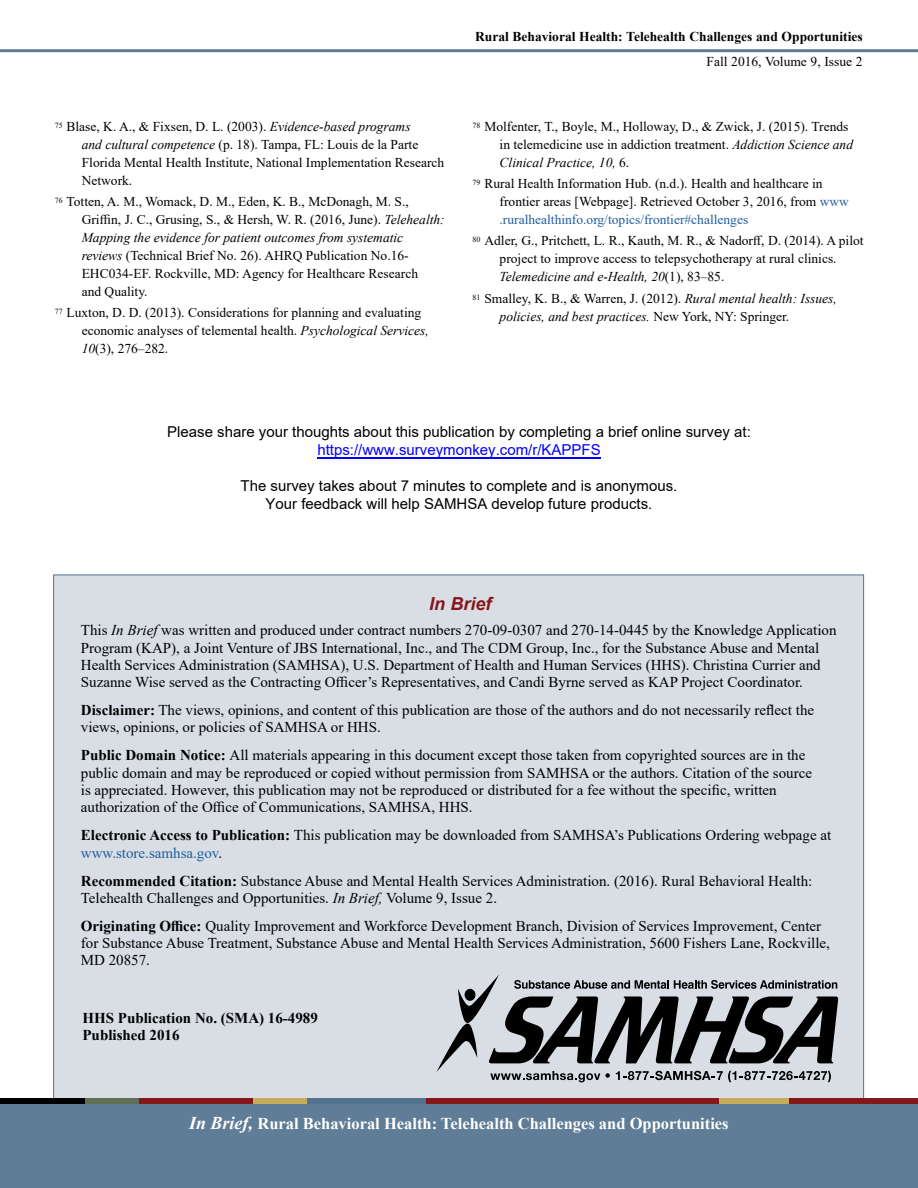
<style>
.page{position:relative;width:918px;height:1188px;background:#fff}
.page>*{position:absolute;margin:0;border:0;box-sizing:border-box;transform-origin:0 0}
.t1{font:italic 700 18px "Arial";color:#84171a}
.t2{font:700 16.5px "Times New Roman";color:#fff}
.t3{font:15px/17.2px "Times New Roman";color:#000}
.t4{font:15px/18px "Arial";color:#000;text-align:center}
.t5{font:700 15px/17.2px "Times New Roman";color:#000}
.t6{font:15px "Times New Roman";color:#215e9e}
.t7{font:13.5px/18px "Times New Roman";color:#000}
.t8{font:italic 13.5px/18px "Times New Roman";color:#000}
.t9{font:700 13.5px "Times New Roman";color:#000}
.s1{font-style:italic}
.s2{color:#215e9e}
.s3{font-style:normal}
.s4{color:#00f}
.s5{font-weight:700}
.s6{color:#000}
.s7{font-style:italic;font-size:18px}
</style>
<div class="page">
<div style="left:53px;top:575px;width:811px;height:540px;background:#d9dee5;border:1px solid #52738d"></div>
<div style="left:0;top:1099px;width:918px;height:89px;background:#5f7d96"></div>
<div style="left:719px;top:1099px;width:71px;height:5px;background:#c6ab5c"></div>
<div style="left:307px;top:1099px;width:119px;height:5px;background:#52738d"></div>
<div style="left:426px;top:1099px;width:293px;height:5px;background:#84171a"></div>
<div style="left:0;top:1099px;width:89px;height:5px;background:#000"></div>
<div style="left:131px;top:1099px;width:122px;height:5px;background:#84171a"></div>
<div style="left:86px;top:1099px;width:53px;height:5px;background:#616f57"></div>
<div style="left:253px;top:1099px;width:54px;height:5px;background:#c6ab5c"></div>
<div style="left:790px;top:1099px;width:128px;height:5px;background:#84171a"></div>
<hr style="left:0;top:49px;width:918px;height:3px;background:#5f7d96">
<svg style="left:436px;top:974px;width:402px;height:108px"></svg>
<div style="left:465px;top:989px;width:10px;height:12px;background:#000;border-radius:50%"></div>
<hr style="left:317px;top:457px;width:284px;height:1px;background:#00f">
<p class="t7" style="left:82px;top:117px;width:364px;text-indent:-27px"><sup>75</sup> Blase, K. A., &amp; Fixsen, D. L. (2003). <span class="s1">Evidence-based programs<br>and cultural competence</span> (p. 18). Tampa, FL: Louis de la Parte Florida Mental Health Institute, National Implementation Research Network.</p>
<p class="t7" style="left:82px;top:192px;width:365px;text-indent:-27px"><sup>76</sup> Totten, A. M., Womack, D. M., Eden, K. B., McDonagh, M. S., Griffin, J. C., Grusing, S., &amp; Hersh, W. R. (2016, June). <span class="s1">Telehealth:<br>Mapping the evidence for patient outcomes from systematic reviews</span> (Technical Brief No. 26). AHRQ Publication No.16- EHC034-EF. Rockville, MD: Agency for Healthcare Research<br>and Quality.</p>
<p class="t7" style="left:82px;top:303px;width:349px;text-indent:-27px"><sup>77</sup> Luxton, D. D. (2013). Considerations for planning and evaluating economic analyses of telemental health. <span class="s1">Psychological Services,<br>10</span>(3), 276–282.</p>
<p class="t9" style="left:475px;top:27px;width:389px">Rural Behavioral Health: Telehealth Challenges and Opportunities</p>
<p class="t7" style="left:707px;top:52px;width:158px">Fall 2016, Volume 9, Issue 2</p>
<p class="t7" style="left:500px;top:117px;width:355px;text-indent:-27px"><sup>78</sup> Molfenter, T., Boyle, M., Holloway, D., &amp; Zwick, J. (2015). Trends in telemedicine use in addiction treatment. <span class="s1">Addiction Science and<br>Clinical Practice, 10,</span> 6.</p>
<p class="t7" style="left:500px;top:174px;width:351px;text-indent:-27px"><sup>79</sup> Rural Health Information Hub. (n.d.). Health and healthcare in frontier areas [Webpage]. Retrieved October 3, 2016, from <span class="s2">www .ruralhealthinfo.org/topics/frontier#challenges</span></p>
<p class="t7" style="left:500px;top:231px;width:366px;text-indent:-27px"><sup>80</sup> Adler, G., Pritchett, L. R., Kauth, M. R., &amp; Nadorff, D. (2014). A pilot project to improve access to telepsychotherapy at rural clinics.<br><span class="s1">Telemedicine and e-Health, 20</span>(1), 83–85.</p>
<p class="t8" style="left:500px;top:289px;width:339px;text-indent:-27px"><sup>81</sup> <span class="s3">Smalley, K. B., &amp; Warren, J. (2012).</span> Rural mental health: Issues, policies, and best practices. <span class="s3">New York, NY: Springer.</span></p>
<p class="t4" style="left:167px;top:423px;width:585px">Please share your thoughts about this publication by completing a brief online survey at: <span class="s4">https://www.surveymonkey.com/r/KAPPFS</span></p>
<p class="t4" style="left:241px;top:477px;width:438px">The survey takes about 7 minutes to complete and is anonymous.<br>Your feedback will help SAMHSA develop future products.</p>
<p class="t1" style="left:429px;top:591px;width:64px">In Brief</p>
<p class="t3" style="left:81px;top:621px;width:757px">This <span class="s1">In Brief</span> was written and produced under contract numbers 270-09-0307 and 270-14-0445 by the Knowledge Application Program (KAP), a Joint Venture of JBS International, Inc., and The CDM Group, Inc., for the Substance Abuse and Mental Health Services Administration (SAMHSA), U.S. Department of Health and Human Services (HHS). Christina Currier and Suzanne Wise served as the Contracting Officer’s Representatives, and Candi Byrne served as KAP Project Coordinator.</p>
<p class="t3" style="left:81px;top:701px;width:735px"><span class="s5">Disclaimer:</span> The views, opinions, and content of this publication are those of the authors and do not necessarily reflect the views, opinions, or policies of SAMHSA or HHS.</p>
<p class="t3" style="left:81px;top:746px;width:733px"><span class="s5">Public Domain Notice:</span> All materials appearing in this document except those taken from copyrighted sources are in the public domain and may be reproduced or copied without permission from SAMHSA or the authors. Citation of the source is appreciated. However, this publication may not be reproduced or distributed for a fee without the specific, written authorization of the Office of Communications, SAMHSA, HHS.</p>
<p class="t3" style="left:81px;top:826px;width:752px"><span class="s5">Electronic Access to Publication:</span> This publication may be downloaded from SAMHSA’s Publications Ordering webpage at</p>
<p class="t6" style="left:81px;top:842px;width:143px">www.store.samhsa.gov<span class="s6">.</span></p>
<p class="t3" style="left:81px;top:871px;width:733px"><span class="s5">Recommended Citation:</span> Substance Abuse and Mental Health Services Administration. (2016). Rural Behavioral Health:<br>Telehealth Challenges and Opportunities. <span class="s1">In Brief,</span> Volume 9, Issue 2.</p>
<p class="t3" style="left:81px;top:917px;width:751px"><span class="s5">Originating Office:</span> Quality Improvement and Workforce Development Branch, Division of Services Improvement, Center for Substance Abuse Treatment, Substance Abuse and Mental Health Services Administration, 5600 Fishers Lane, Rockville,<br>MD 20857.</p>
<p class="t5" style="left:83px;top:1008px;width:237px">HHS Publication No. (SMA) 16-4989<br>Published 2016</p>
<p class="t2" style="left:189px;top:1111px;width:541px"><span class="s7">In Brief,</span> Rural Behavioral Health: Telehealth Challenges and Opportunities</p>
</div>
